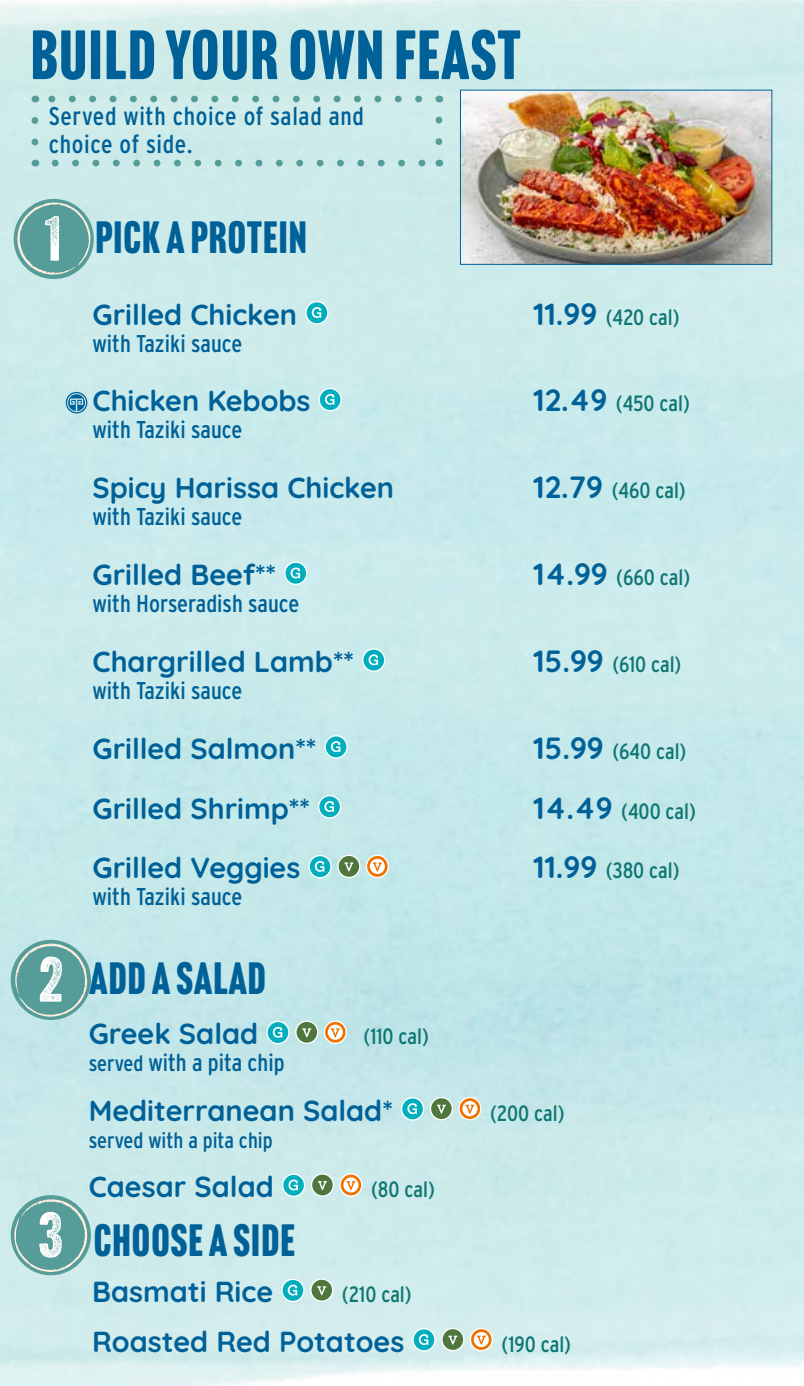
<style>
.page{position:relative;width:804px;height:1386px;background:#fff}
.page>*{position:absolute;margin:0;border:0;box-sizing:border-box;transform-origin:0 0}
.t1{font:68.25px "Headline Gothic ATF Round";letter-spacing:.025em;color:#006198}
.t2{font:44.27px "Headline Gothic ATF Round";letter-spacing:.025em;color:#006198}
.t3{font:700 29.05px "Quicksand";color:#006198}
.t4{font:25.55px/28px "Interstate Condensed";letter-spacing:.025em;color:#006198}
.t5{font:24.32px "Interstate Condensed";color:#006198}
.t6{font:22.22px "Interstate Condensed";color:#0e7673}
.t7{font:22.22px "Interstate Condensed";color:#006198}
.s1{font-family:"Headline Gothic ATF Rough No.1";font-size:61.95px;color:#fff}
.s2{font-family:"Quicksand";font-weight:700;font-size:30.62px;color:#006198}
.s3{font-size:22.22px}
</style>
<div class="page">
<img style="left:0;top:0;width:804px;height:1386px">
<img style="left:462px;top:92px;width:308px;height:171px">
<div style="left:460px;top:90px;width:312px;height:175px;border:1px solid #006198"></div>
<svg style="left:32px;top:120px;width:6px;height:32px"></svg>
<svg style="left:55px;top:160px;width:374px;height:6px"></svg>
<svg style="left:435px;top:110px;width:7px;height:32px"></svg>
<svg style="left:45px;top:96px;width:374px;height:6px"></svg>
<div style="left:11px;top:940px;width:80px;height:80px;background:#569d9a;border-radius:50%"></div>
<svg style="left:15px;top:944px;width:72px;height:73px"></svg>
<div style="left:295px;top:1021px;width:23px;height:23px;border:3px solid #fff;border-radius:50%"></div>
<svg style="left:297px;top:1022px;width:20px;height:21px"></svg>
<div style="left:324px;top:1021px;width:23px;height:23px;border:3px solid #fff;border-radius:50%"></div>
<svg style="left:325px;top:1022px;width:21px;height:21px"></svg>
<svg style="left:266px;top:1021px;width:24px;height:23px"></svg>
<svg style="left:268px;top:1022px;width:20px;height:21px"></svg>
<div style="left:430px;top:1097px;width:23px;height:23px;border:3px solid #fff;border-radius:50%"></div>
<svg style="left:431px;top:1098px;width:21px;height:21px"></svg>
<div style="left:458px;top:1097px;width:23px;height:23px;border:3px solid #fff;border-radius:50%"></div>
<svg style="left:460px;top:1098px;width:20px;height:21px"></svg>
<svg style="left:401px;top:1097px;width:23px;height:24px"></svg>
<svg style="left:402px;top:1098px;width:21px;height:21px"></svg>
<div style="left:311px;top:1173px;width:23px;height:24px;border:3px solid #fff;border-radius:50%"></div>
<svg style="left:312px;top:1175px;width:21px;height:20px"></svg>
<div style="left:339px;top:1173px;width:23px;height:24px;border:3px solid #fff;border-radius:50%"></div>
<svg style="left:341px;top:1175px;width:20px;height:20px"></svg>
<svg style="left:282px;top:1174px;width:23px;height:23px"></svg>
<svg style="left:283px;top:1175px;width:21px;height:21px"></svg>
<div style="left:11px;top:1195px;width:80px;height:80px;background:#569d9a;border-radius:50%"></div>
<svg style="left:14px;top:1199px;width:73px;height:73px"></svg>
<div style="left:310px;top:1278px;width:23px;height:24px;border:3px solid #fff;border-radius:50%"></div>
<svg style="left:311px;top:1280px;width:21px;height:21px"></svg>
<svg style="left:281px;top:1279px;width:23px;height:23px"></svg>
<svg style="left:283px;top:1280px;width:20px;height:21px"></svg>
<div style="left:441px;top:1328px;width:23px;height:23px;border:3px solid #fff;border-radius:50%"></div>
<svg style="left:443px;top:1329px;width:20px;height:21px"></svg>
<div style="left:470px;top:1328px;width:23px;height:23px;border:3px solid #fff;border-radius:50%"></div>
<svg style="left:471px;top:1329px;width:21px;height:21px"></svg>
<svg style="left:412px;top:1328px;width:24px;height:24px"></svg>
<svg style="left:414px;top:1329px;width:20px;height:21px"></svg>
<div style="left:14px;top:199px;width:80px;height:80px;background:#569d9a;border-radius:50%"></div>
<svg style="left:17px;top:202px;width:74px;height:73px"></svg>
<svg style="left:305px;top:301px;width:23px;height:24px"></svg>
<svg style="left:307px;top:302px;width:20px;height:21px"></svg>
<svg style="left:284px;top:562px;width:23px;height:23px"></svg>
<svg style="left:285px;top:563px;width:21px;height:21px"></svg>
<svg style="left:66px;top:392px;width:21px;height:21px"></svg>
<svg style="left:319px;top:388px;width:23px;height:23px"></svg>
<svg style="left:320px;top:389px;width:20px;height:21px"></svg>
<svg style="left:362px;top:648px;width:23px;height:24px"></svg>
<svg style="left:363px;top:650px;width:21px;height:21px"></svg>
<svg style="left:324px;top:735px;width:24px;height:24px"></svg>
<svg style="left:326px;top:736px;width:20px;height:21px"></svg>
<svg style="left:318px;top:795px;width:23px;height:24px"></svg>
<svg style="left:319px;top:796px;width:21px;height:21px"></svg>
<div style="left:337px;top:855px;width:23px;height:23px;border:3px solid #fff;border-radius:50%"></div>
<svg style="left:339px;top:856px;width:20px;height:21px"></svg>
<div style="left:366px;top:855px;width:23px;height:23px;border:3px solid #fff;border-radius:50%"></div>
<svg style="left:367px;top:856px;width:21px;height:21px"></svg>
<svg style="left:308px;top:855px;width:24px;height:23px"></svg>
<svg style="left:310px;top:856px;width:20px;height:21px"></svg>
<h1 class="t1" style="left:31px;top:15px;width:492px">BUILD YOUR OWN FEAST</h1>
<p class="t4" style="left:49px;top:102px;width:317px">Served with choice of salad and choice of side.</p>
<h2 class="t2" style="left:45px;top:212px;width:263px"><span class="s1">1</span> PICK A PROTEIN</h2>
<p class="t3" style="left:92px;top:292px;width:206px">Grilled Chicken</p>
<p class="t6" style="left:533px;top:304px;width:147px"><span class="s2">11.99</span> (420 cal)</p>
<p class="t5" style="left:92px;top:329px;width:151px">with Taziki sauce</p>
<p class="t3" style="left:92px;top:379px;width:219px">Chicken Kebobs</p>
<p class="t6" style="left:533px;top:391px;width:158px"><span class="s2">12.49</span> (450 cal)</p>
<p class="t5" style="left:92px;top:416px;width:151px">with Taziki sauce</p>
<p class="t3" style="left:92px;top:465px;width:303px">Spicy Harissa Chicken</p>
<p class="t6" style="left:533px;top:478px;width:154px"><span class="s2">12.79</span> (460 cal)</p>
<p class="t5" style="left:92px;top:503px;width:151px">with Taziki sauce</p>
<p class="t3" style="left:92px;top:552px;width:185px">Grilled Beef**</p>
<p class="t6" style="left:533px;top:565px;width:158px"><span class="s2">14.99</span> (660 cal)</p>
<p class="t5" style="left:92px;top:590px;width:208px">with Horseradish sauce</p>
<p class="t3" style="left:92px;top:639px;width:263px">Chargrilled Lamb**</p>
<p class="t6" style="left:533px;top:652px;width:149px"><span class="s2">15.99</span> (610 cal)</p>
<p class="t5" style="left:92px;top:677px;width:151px">with Taziki sauce</p>
<p class="t3" style="left:92px;top:726px;width:225px">Grilled Salmon**</p>
<p class="t6" style="left:533px;top:738px;width:154px"><span class="s2">15.99</span> (640 cal)</p>
<p class="t3" style="left:92px;top:786px;width:219px">Grilled Shrimp**</p>
<p class="t6" style="left:533px;top:798px;width:164px"><span class="s2">14.49</span> (400 cal)</p>
<p class="t3" style="left:92px;top:846px;width:209px">Grilled Veggies</p>
<p class="t6" style="left:533px;top:858px;width:148px"><span class="s2">11.99</span> (380 cal)</p>
<p class="t5" style="left:92px;top:883px;width:151px">with Taziki sauce</p>
<h2 class="t2" style="left:39px;top:953px;width:229px"><span class="s1">2</span> ADD A SALAD</h2>
<p class="t3" style="left:89px;top:1011px;width:171px">Greek Salad</p>
<p class="t6" style="left:364px;top:1024px;width:67px">(110 cal)</p>
<p class="t5" style="left:89px;top:1049px;width:197px"><span class="s3">served</span> with a pita chip</p>
<p class="t3" style="left:89px;top:1088px;width:306px">Mediterranean Salad*</p>
<p class="t6" style="left:490px;top:1100px;width:76px">(200 cal)</p>
<p class="t7" style="left:89px;top:1127px;width:186px">served with a pita chip</p>
<p class="t3" style="left:89px;top:1164px;width:187px">Caesar Salad</p>
<p class="t6" style="left:371px;top:1177px;width:65px">(80 cal)</p>
<h2 class="t2" style="left:39px;top:1215px;width:258px"><span class="s1">3</span> CHOOSE A SIDE</h2>
<p class="t3" style="left:92px;top:1269px;width:183px">Basmati Rice</p>
<p class="t6" style="left:342px;top:1282px;width:71px">(210 cal)</p>
<p class="t3" style="left:92px;top:1319px;width:314px">Roasted Red Potatoes</p>
<p class="t6" style="left:501px;top:1331px;width:71px">(190 cal)</p>
</div>
